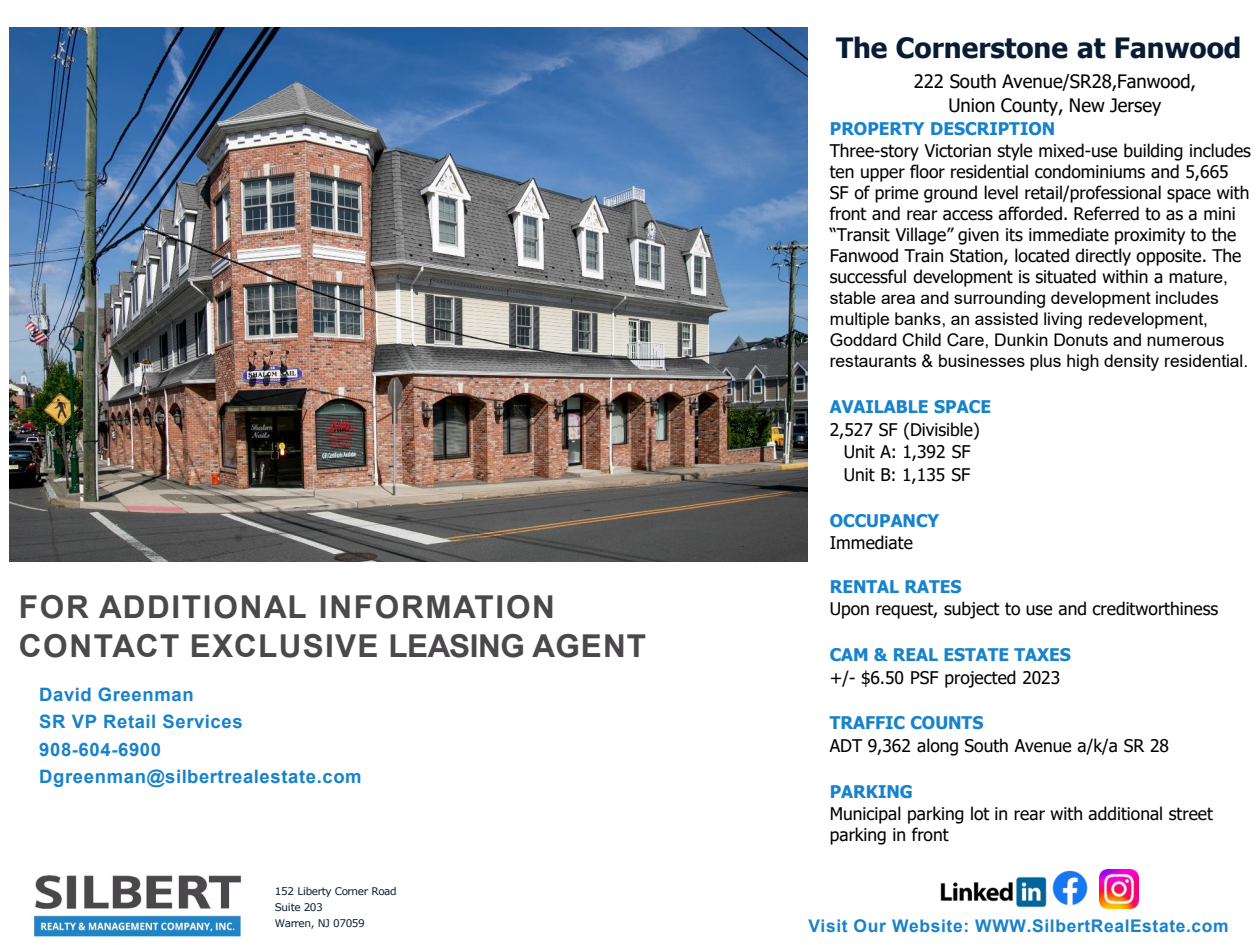
<style>
.page{position:relative;width:1260px;height:945px;background:#fff}
.page>*{position:absolute;margin:0;border:0;box-sizing:border-box;transform-origin:0 0}
.t1{font:700 31.5px "Arial";letter-spacing:.04em;color:#4a484b}
.t2{font:700 28px "Tahoma";color:#081d34}
.t3{font:700 18.55px "Arial";letter-spacing:.035em;color:#1882ca}
.t4{font:18.55px "Tahoma";color:#000}
.t5{font:17.5px/21px "Tahoma";color:#000}
.t6{font:700 17.5px "Tahoma";color:#1882ca}
.t7{font:700 17.5px "Arial";letter-spacing:.035em;color:#1882ca}
.t8{font:10.5px "Verdana";letter-spacing:-.035em;color:#081d34}
.s1{font-family:"Arial"}
</style>
<div class="page">
<img style="left:33px;top:875px;width:209px;height:63px">
<img style="left:940px;top:877px;width:104px;height:31px">
<img style="left:1101px;top:869px;width:38px;height:40px">
<img style="left:1039px;top:870px;width:62px;height:37px">
<img style="left:9px;top:28px;width:799px;height:534px">
<p class="t1" style="left:19px;top:585px;width:538px">FOR ADDITIONAL INFORMATION</p>
<p class="t1" style="left:19px;top:624px;width:629px">CONTACT EXCLUSIVE LEASING AGENT</p>
<p class="t3" style="left:39px;top:681px;width:156px">David Greenman</p>
<p class="t3" style="left:39px;top:709px;width:205px">SR VP Retail Services</p>
<p class="t3" style="left:39px;top:736px;width:123px">908-604-6900</p>
<p class="t3" style="left:39px;top:763px;width:324px">Dgreenman@silbertrealestate.com</p>
<p class="t8" style="left:275px;top:884px;width:123px">152 Liberty Corner Road</p>
<p class="t8" style="left:275px;top:900px;width:50px">Suite 203</p>
<p class="t8" style="left:275px;top:916px;width:92px">Warren, NJ 07059</p>
<h1 class="t2" style="left:836px;top:28px;width:407px">The Cornerstone at Fanwood</h1>
<p class="t4" style="left:914px;top:69px;width:284px">222 South Avenue/SR28,Fanwood,</p>
<p class="t4" style="left:948px;top:92px;width:214px">Union County, New Jersey</p>
<p class="t6" style="left:830px;top:116px;width:227px">PROPERTY DESCRIPTION</p>
<p class="t5" style="left:830px;top:141px;width:423px">Three-story Victorian style mixed-use building includes ten upper floor residential condominiums and 5,665<br>SF of prime ground level retail/professional space with front and rear access afforded. Referred to as a mini “Transit Village” given its immediate proximity to the Fanwood Train Station, located directly opposite. The successful development is situated within a m<span class="s1">ature, stable area and surrounding development includes multiple banks, an assisted living redevelopment, Goddard Child Care, Dunkin Donuts and numerous restaurants &amp; businesses plus high density residential.</span></p>
<p class="t6" style="left:830px;top:394px;width:163px">AVAILABLE SPACE</p>
<p class="t5" style="left:830px;top:420px;width:152px">2,527 SF (Divisible)</p>
<p class="t5" style="left:844px;top:443px;width:128px">Unit A: 1,392 SF</p>
<p class="t5" style="left:844px;top:465px;width:128px">Unit B: 1,135 SF</p>
<p class="t6" style="left:830px;top:508px;width:111px">OCCUPANCY</p>
<p class="t5" style="left:830px;top:533px;width:85px">Immediate</p>
<p class="t6" style="left:830px;top:574px;width:133px">RENTAL RATES</p>
<p class="t5" style="left:830px;top:600px;width:390px">Upon request, subject to use and creditworthiness</p>
<p class="t6" style="left:830px;top:642px;width:242px">CAM &amp; REAL ESTATE TAXES</p>
<p class="t5" style="left:830px;top:668px;width:232px">+/- $6.50 PSF projected 2023</p>
<p class="t6" style="left:830px;top:711px;width:155px">TRAFFIC COUNTS</p>
<p class="t5" style="left:830px;top:736px;width:341px">ADT 9,362 along South Avenue a/k/a SR 28</p>
<p class="t6" style="left:830px;top:779px;width:85px">PARKING</p>
<p class="t5" style="left:830px;top:804px;width:385px">Municipal parking lot in rear with additional street parking in front</p>
<p class="t7" style="left:808px;top:913px;width:422px">Visit Our Website: WWW.SilbertRealEstate.com</p>
</div>
